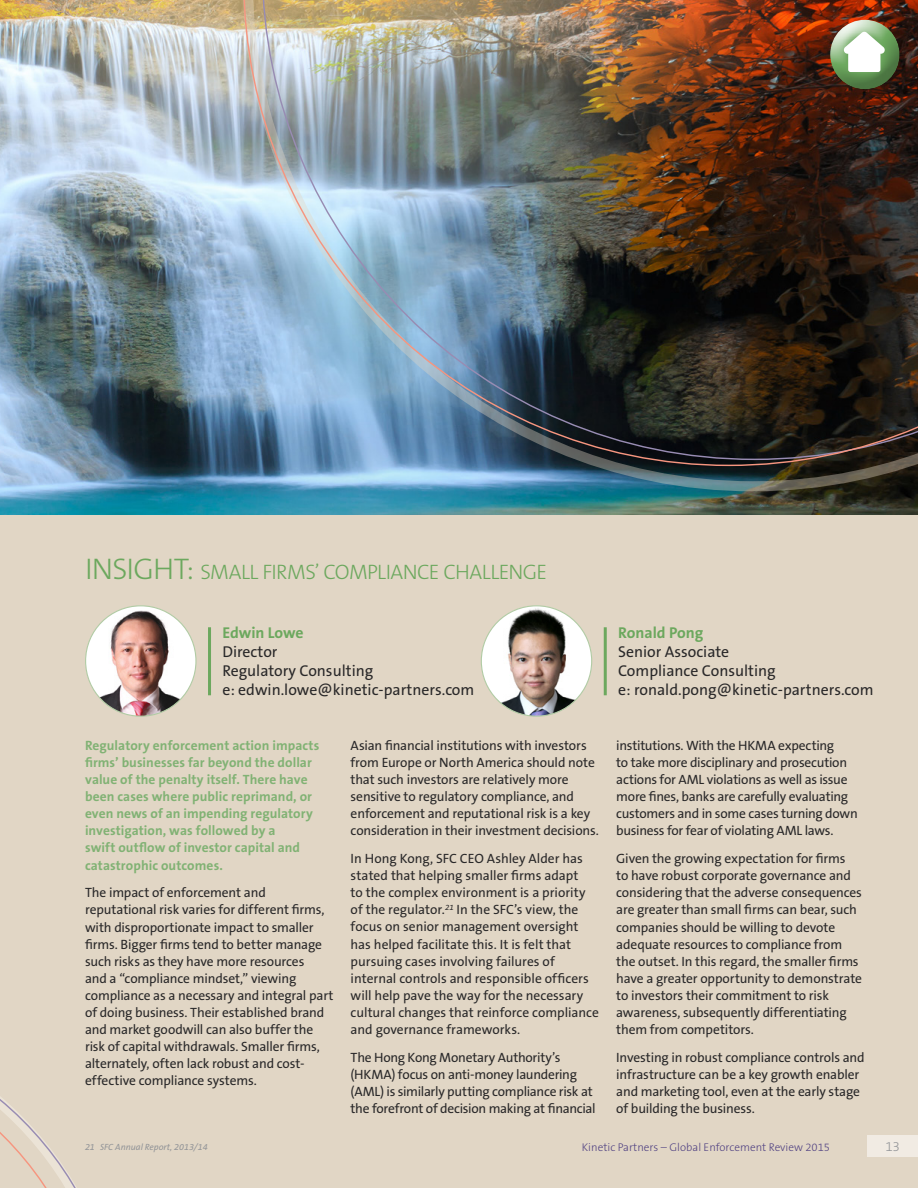
<style>
.page{position:relative;width:918px;height:1188px;background:#fff}
.page>*{position:absolute;margin:0;border:0;box-sizing:border-box;transform-origin:0 0}
.t1{font:300 21px "The Sans B3";letter-spacing:-.025em;color:#6ca85e}
.t2{font:15.75px/18.9px "The Sans B5 Plain";color:#292829}
.t3{font:700 15.75px "The Sans B7";color:#6ca85e}
.t4{font:13.5px/17.1px "The Sans B5 Plain";letter-spacing:-.01em;color:#292829}
.t5{font:700 13.5px/17.1px "The Sans B7";letter-spacing:.005em;color:#81b274}
.t6{font:300 13.5px "The Sans B3";color:#939598}
.t7{font:300 11.25px "The Sans B3";color:#524383}
.t8{font:italic 9px "The Sans B5 Plain";color:#939598}
.s1{font-size:30px}
</style>
<div class="page">
<img style="left:0;top:0;width:918px;height:516px">
<div style="left:0;top:516px;width:918px;height:672px;background:#e1d6c5"></div>
<img style="left:86px;top:606px;width:110px;height:110px;border-radius:55px">
<hr style="left:208px;top:627px;width:3px;height:68px;background:#6ca85e">
<img style="left:481px;top:606px;width:111px;height:110px;border-radius:55px">
<hr style="left:604px;top:627px;width:3px;height:68px;background:#6ca85e">
<img style="left:243px;top:466px;width:675px;height:25px">
<img style="left:243px;top:0;width:675px;height:466px">
<svg style="left:0;top:1097px;width:77px;height:91px"></svg>
<svg style="left:816px;top:9px;width:92px;height:73px;background:#7c3820"></svg>
<div style="left:821px;top:27px;width:91px;height:63px;background:#000;opacity:.3"></div>
<svg style="left:843px;top:32px;width:42px;height:40px"></svg>
<div style="left:867px;top:1135px;width:51px;height:21px;background:#f1ebe3"></div>
<h1 class="t1" style="left:85px;top:561px;width:464px"><span class="s1">INSIGHT:</span> SMALL FIRMS’ COMPLIANCE CHALLENGE</h1>
<p class="t3" style="left:222px;top:625px;width:83px">Edwin Lowe</p>
<p class="t2" style="left:222px;top:643px;width:254px">Director<br>Regulatory Consulting<br>e: edwin.lowe@kinetic-partners.com</p>
<p class="t5" style="left:85px;top:737px;width:236px">Regulatory enforcement action impacts firms’ businesses far beyond the dollar value of the penalty itself. There have been cases where public reprimand, or even news of an impending regulatory investigation, was followed by a<br>swift outflow of investor capital and catastrophic outcomes.</p>
<p class="t4" style="left:85px;top:885px;width:250px">The impact of enforcement and reputational risk varies for different firms, with disproportionate impact to smaller firms. Bigger firms tend to better manage such risks as they have more resources<br>and a “compliance mindset,” viewing compliance as a necessary and integral part of doing business. Their established brand and market goodwill can also buffer the risk of capital withdrawals. Smaller firms, alternately, often lack robust and cost&shy;effective compliance systems.</p>
<p class="t4" style="left:351px;top:737px;width:250px">Asian financial institutions with investors from Europe or North America should note that such investors are relatively more sensitive to regulatory compliance, and enforcement and reputational risk is a key consideration in their investment decisions.</p>
<p class="t4" style="left:351px;top:850px;width:250px">In Hong Kong, SFC CEO Ashley Alder has stated that helping smaller firms adapt<br>to the complex environment is a priority of the regulator.<sup>21</sup> In the SFC’s view, the focus on senior management oversight has helped facilitate this. It is felt that pursuing cases involving failures of internal controls and responsible officers will help pave the way for the necessary cultural changes that reinforce compliance and governance frameworks.</p>
<p class="t4" style="left:351px;top:1049px;width:247px">The Hong Kong Monetary Authority’s (HKMA) focus on anti-money laundering (AML) is similarly putting compliance risk at the forefront of decision making at financial</p>
<p class="t3" style="left:618px;top:625px;width:87px">Ronald Pong</p>
<p class="t2" style="left:618px;top:643px;width:257px">Senior Associate<br>Compliance Consulting<br>e: ronald.pong@kinetic-partners.com</p>
<p class="t4" style="left:616px;top:737px;width:243px">institutions. With the HKMA expecting<br>to take more disciplinary and prosecution actions for AML violations as well as issue more fines, banks are carefully evaluating customers and in some cases turning down business for fear of violating AML laws.</p>
<p class="t4" style="left:616px;top:850px;width:247px">Given the growing expectation for firms<br>to have robust corporate governance and considering that the adverse consequences are greater than small firms can bear, such companies should be willing to devote adequate resources to compliance from the outset. In this regard, the smaller firms have a greater opportunity to demonstrate to investors their commitment to risk awareness, subsequently differentiating them from competitors.</p>
<p class="t4" style="left:616px;top:1049px;width:250px">Investing in robust compliance controls and infrastructure can be a key growth enabler and marketing tool, even at the early stage of building the business.</p>
<p class="t8" style="left:85px;top:1142px;width:124px">21 SFC Annual Report, 2013/14</p>
<p class="t7" style="left:582px;top:1141px;width:250px">Kinetic Partners – Global Enforcement Review 2015</p>
<p class="t6" style="left:885px;top:1139px;width:16px">13</p>
</div>
